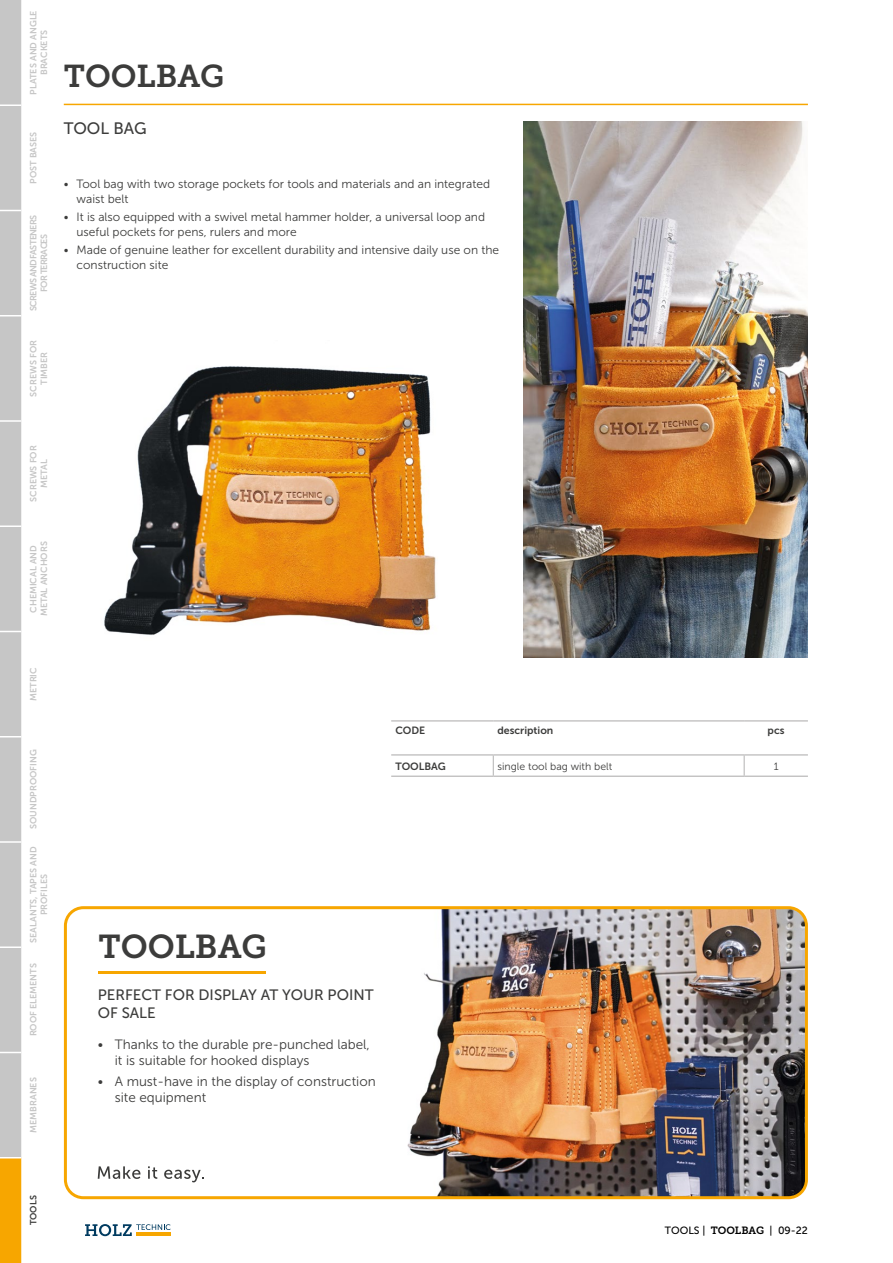
<style>
.page{position:relative;width:893px;height:1263px;background:#fff}
.page>*{position:absolute;margin:0;border:0;box-sizing:border-box;transform-origin:0 0}
.t1{font:33px "Museo Slab 700";color:#3c3c3b}
.HEAD_CAP_12{font:31.5px "Museo Slab 700";color:#3c3c3b}
.SUBHEAD_CAP_12{font:16.5px "Museo Sans 500";color:#3c3c3b}
.SUBHEAD_1_CAP{font:15px/18px "Museo Sans 500";color:#3c3c3b}
.t2{font:13.5px/16.2px "Museo Sans 300";color:#3c3c3b}
.t3{font:12px/14.4px "Museo Sans 300";color:#3c3c3b}
.TABLE_HEAD_SX{font:10.5px "Museo Sans 700";color:#3c3c3b}
.TABLE_BOBY_SX{font:10.5px "Museo Sans 300";color:#3c3c3b}
.t4{font:10.5px "Museo Sans 500";color:#000}
.TABLE_HEAD_CENTRO{font:10.5px "Museo Sans 700";color:#3c3c3b}
.TABLE_BODY_CENTRED{font:10.5px "Museo Sans 300";color:#3c3c3b}
.t5{font:9px/10.8px "Museo Sans 700";color:#c6c6c6;text-align:center}
.t6{font:9px/10.8px "Museo Sans 700";letter-spacing:-.07em;color:#c6c6c6;text-align:center}
.t7{font:9px "Museo Sans 700";color:#3c3c3b}
.s1{font-family:"Museo Slab 700"}
</style>
<div class="page">
<svg style="left:85px;top:1224px;width:86px;height:12px"></svg>
<img style="left:523px;top:121px;width:285px;height:536px">
<img style="left:104px;top:366px;width:332px;height:269px">
<hr style="left:744px;top:720px;width:64px;height:1px;background:#b3b2b2">
<hr style="left:744px;top:754px;width:64px;height:1px;background:#b3b2b2">
<hr style="left:391px;top:720px;width:102px;height:1px;background:#b3b2b2">
<hr style="left:493px;top:720px;width:251px;height:1px;background:#b3b2b2">
<hr style="left:391px;top:754px;width:102px;height:1px;background:#b3b2b2">
<hr style="left:493px;top:754px;width:251px;height:1px;background:#b3b2b2">
<hr style="left:391px;top:776px;width:102px;height:1px;background:#b3b2b2">
<hr style="left:493px;top:776px;width:251px;height:1px;background:#b3b2b2">
<hr style="left:744px;top:776px;width:64px;height:1px;background:#b3b2b2">
<svg style="left:493px;top:755px;width:1px;height:21px"></svg>
<svg style="left:744px;top:755px;width:1px;height:21px"></svg>
<img style="left:407px;top:910px;width:397px;height:288px">
<div style="left:64px;top:906px;width:744px;height:293px;border:3px solid #f7a600;border-radius:18px"></div>
<svg style="left:98px;top:1166px;width:42px;height:13px"></svg>
<svg style="left:148px;top:1166px;width:9px;height:13px"></svg>
<svg style="left:164px;top:1170px;width:40px;height:12px"></svg>
<hr style="left:98px;top:971px;width:168px;height:2px;background:#f7a600">
<svg style="left:0;top:0;width:21px;height:1263px;background:#cac4b6"></svg>
<hr style="left:64px;top:104px;width:744px;height:1px;background:#f7a600">
<p class="t5" style="left:28px;top:95px;width:86px;rotate:-90deg">PLATES AND ANGLE<br>BRACKETS</p>
<p class="t5" style="left:28px;top:184px;width:54px;rotate:-90deg">POST BASES</p>
<p class="t6" style="left:28px;top:311px;width:98px;rotate:-90deg">SCREWS AND FASTENERS<br>FOR TERRACES</p>
<p class="t5" style="left:28px;top:397px;width:58px;rotate:-90deg">SCREWS FOR<br>TIMBER</p>
<p class="HEAD_CAP_12" style="left:64px;top:59px;width:162px">TOOLBAG</p>
<p class="SUBHEAD_CAP_12" style="left:64px;top:119px;width:84px">TOOL BAG</p>
<p class="t3" style="left:77px;top:177px;width:415px;text-indent:-13px">• Tool bag with two storage pockets for tools and materials and an integrated waist belt</p>
<p class="t3" style="left:77px;top:210px;width:410px;text-indent:-13px">• It is also equipped with a swivel metal hammer holder, a universal loop and useful pockets for pens, rulers and more</p>
<p class="t3" style="left:77px;top:243px;width:424px;text-indent:-13px">• Made of genuine leather for excellent durability and intensive daily use on the construction site</p>
<p class="t5" style="left:28px;top:502px;width:58px;rotate:-90deg">SCREWS FOR<br>METAL</p>
<p class="t5" style="left:28px;top:616px;width:77px;rotate:-90deg">CHEMICAL AND<br>METAL ANCHORS</p>
<p class="t5" style="left:28px;top:701px;width:35px;rotate:-90deg">METRIC</p>
<p class="t5" style="left:28px;top:829px;width:81px;rotate:-90deg">SOUNDPROOFING</p>
<p class="t5" style="left:28px;top:943px;width:98px;rotate:-90deg">SEALANTS, TAPES AND<br>PROFILES</p>
<p class="t5" style="left:28px;top:1036px;width:75px;rotate:-90deg">ROOF ELEMENTS</p>
<p class="t5" style="left:28px;top:1133px;width:57px;rotate:-90deg">MEMBRANES</p>
<p class="TABLE_HEAD_SX" style="left:395px;top:724px;width:31px">CODE</p>
<p class="TABLE_HEAD_SX" style="left:497px;top:724px;width:57px">description</p>
<p class="TABLE_HEAD_CENTRO" style="left:768px;top:724px;width:18px">pcs</p>
<p class="TABLE_HEAD_SX" style="left:395px;top:760px;width:52px">TOOLBAG</p>
<p class="TABLE_BOBY_SX" style="left:497px;top:760px;width:116px">single tool bag with belt</p>
<p class="TABLE_BODY_CENTRED" style="left:774px;top:760px;width:6px">1</p>
<p class="t1" style="left:98px;top:928px;width:170px">TOOLBAG</p>
<p class="SUBHEAD_1_CAP" style="left:98px;top:986px;width:277px">PERFECT FOR DISPLAY AT YOUR POINT<br>OF SALE</p>
<p class="t2" style="left:115px;top:1036px;width:257px;text-indent:-17px">• Thanks to the durable pre-punched label, it is suitable for hooked displays</p>
<p class="t2" style="left:115px;top:1073px;width:262px;text-indent:-17px">• A must-have in the display of construction site equipment</p>
<p class="t7" style="left:28px;top:1225px;width:31px;rotate:-90deg">TOOLS</p>
<p class="t4" style="left:665px;top:1225px;width:144px">TOOLS | <span class="s1">TOOLBAG</span> | 09-22</p>
</div>
